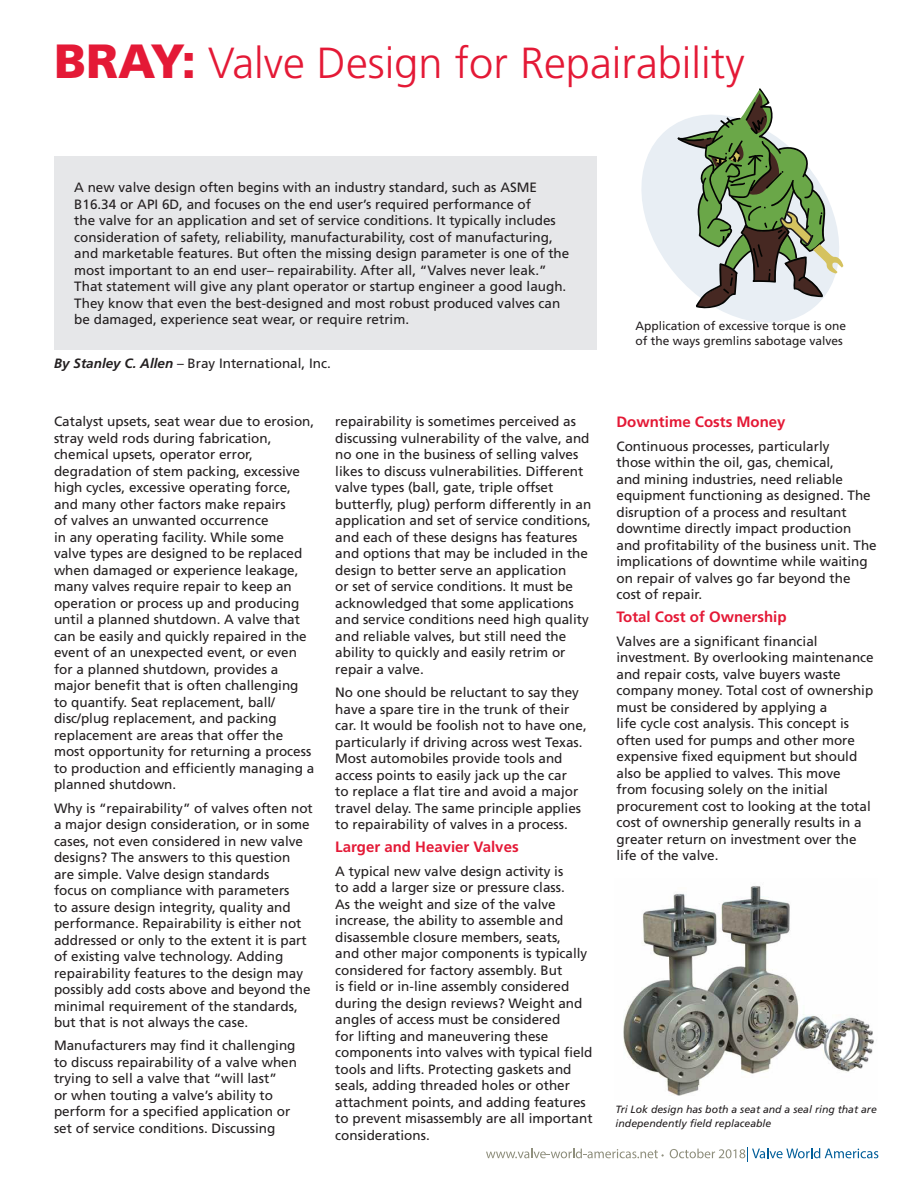
<style>
.page{position:relative;width:918px;height:1188px;background:#fff}
.page>*{position:absolute;margin:0;border:0;box-sizing:border-box;transform-origin:0 0}
.Body_Text{font:300 43.5px "Frutiger";color:#e41936}
.Body_Text-2{font:700 15px "Frutiger";color:#e41936}
.Body_Text-3{font:13.5px/16.5px "Frutiger";color:#231f20}
.Body_Text-4{font:12px/15px "Frutiger";color:#231f20}
.Body_Text-5{font:italic 10.5px/13.5px "Frutiger";color:#231f20}
.s1{font-weight:900;font-size:48px}
.s2{font-weight:700;font-style:italic}
</style>
<div class="page">
<img style="left:623px;top:886px;width:251px;height:210px">
<div style="left:54px;top:156px;width:542px;height:193px;background:#e6e7e9"></div>
<svg style="left:641px;top:123px;width:203px;height:200px"></svg>
<svg style="left:677px;top:88px;width:166px;height:221px"></svg>
<svg style="left:486px;top:1149px;width:178px;height:9px"></svg>
<svg style="left:670px;top:1148px;width:208px;height:14px"></svg>
<p class="Body_Text" style="left:54px;top:38px;width:692px"><span class="s1">BRAY:</span> Valve Design for Repairability</p>
<p class="Body_Text-3" style="left:74px;top:179px;width:497px">A new valve design often begins with an industry standard, such as ASME B16.34 or API 6D, and focuses on the end user’s required performance of<br>the valve for an application and set of service conditions. It typically includes consideration of safety, reliability, manufacturability, cost of manufacturing, and marketable features. But often the missing design parameter is one of the most important to an end user– repairability. After all, “Valves never leak.” That statement will give any plant operator or startup engineer a good laugh.<br>They know that even the best-designed and most robust produced valves can be damaged, experience seat wear, or require retrim.</p>
<p class="Body_Text-3" style="left:54px;top:354px;width:278px"><span class="s2">By Stanley C. Allen</span> – Bray International, Inc.</p>
<p class="Body_Text-3" style="left:54px;top:413px;width:262px">Catalyst upsets, seat wear due to erosion, stray weld rods during fabrication, chemical upsets, operator error, degradation of stem packing, excessive high cycles, excessive operating force, and many other factors make repairs<br>of valves an unwanted occurrence<br>in any operating facility. While some valve types are designed to be replaced when damaged or experience leakage, many valves require repair to keep an operation or process up and producing until a planned shutdown. A valve that can be easily and quickly repaired in the event of an unexpected event, or even for a planned shutdown, provides a major benefit that is often challenging to quantify. Seat replacement, ball/ disc/plug replacement, and packing replacement are areas that offer the most opportunity for returning a process to production and efficiently managing a planned shutdown.</p>
<p class="Body_Text-3" style="left:54px;top:799px;width:260px">Why is “repairability” of valves often not a major design consideration, or in some cases, not even considered in new valve designs? The answers to this question are simple. Valve design standards<br>focus on compliance with parameters<br>to assure design integrity, quality and performance. Repairability is either not addressed or only to the extent it is part of existing valve technology. Adding repairability features to the design may possibly add costs above and beyond the minimal requirement of the standards, but that is not always the case.</p>
<p class="Body_Text-3" style="left:54px;top:1037px;width:245px">Manufacturers may find it challenging to discuss repairability of a valve when trying to sell a valve that “will last”<br>or when touting a valve’s ability to perform for a specified application or set of service conditions. Discussing</p>
<p class="Body_Text-3" style="left:335px;top:413px;width:258px">repairability is sometimes perceived as discussing vulnerability of the valve, and no one in the business of selling valves likes to discuss vulnerabilities. Different valve types (ball, gate, triple offset butterfly, plug) perform differently in an application and set of service conditions, and each of these designs has features and options that may be included in the design to better serve an application<br>or set of service conditions. It must be acknowledged that some applications and service conditions need high quality and reliable valves, but still need the ability to quickly and easily retrim or repair a valve.</p>
<p class="Body_Text-3" style="left:335px;top:684px;width:253px">No one should be reluctant to say they have a spare tire in the trunk of their car. It would be foolish not to have one, particularly if driving across west Texas.<br>Most automobiles provide tools and access points to easily jack up the car<br>to replace a flat tire and avoid a major travel delay. The same principle applies to repairability of valves in a process.</p>
<p class="Body_Text-2" style="left:335px;top:838px;width:185px">Larger and Heavier Valves</p>
<p class="Body_Text-3" style="left:335px;top:862px;width:259px">A typical new valve design activity is<br>to add a larger size or pressure class.<br>As the weight and size of the valve increase, the ability to assemble and disassemble closure members, seats,<br>and other major components is typically considered for factory assembly. But<br>is field or in-line assembly considered during the design reviews? Weight and angles of access must be considered<br>for lifting and maneuvering these components into valves with typical field tools and lifts. Protecting gaskets and seals, adding threaded holes or other attachment points, and adding features to prevent misassembly are all important considerations.</p>
<p class="Body_Text-4" style="left:635px;top:318px;width:212px">Application of excessive torque is one of the ways gremlins sabotage valves</p>
<p class="Body_Text-2" style="left:616px;top:413px;width:171px">Downtime Costs Money</p>
<p class="Body_Text-3" style="left:616px;top:438px;width:262px">Continuous processes, particularly<br>those within the oil, gas, chemical,<br>and mining industries, need reliable equipment functioning as designed. The disruption of a process and resultant downtime directly impact production and profitability of the business unit. The implications of downtime while waiting on repair of valves go far beyond the cost of repair.</p>
<p class="Body_Text-2" style="left:616px;top:608px;width:172px">Total Cost of Ownership</p>
<p class="Body_Text-3" style="left:616px;top:633px;width:259px">Valves are a significant financial investment. By overlooking maintenance and repair costs, valve buyers waste company money. Total cost of ownership must be considered by applying a<br>life cycle cost analysis. This concept is often used for pumps and other more expensive fixed equipment but should also be applied to valves. This move from focusing solely on the initial procurement cost to looking at the total cost of ownership generally results in a greater return on investment over the life of the valve.</p>
<p class="Body_Text-5" style="left:616px;top:1103px;width:263px">Tri Lok design has both a seat and a seal ring that are independently field replaceable</p>
</div>
